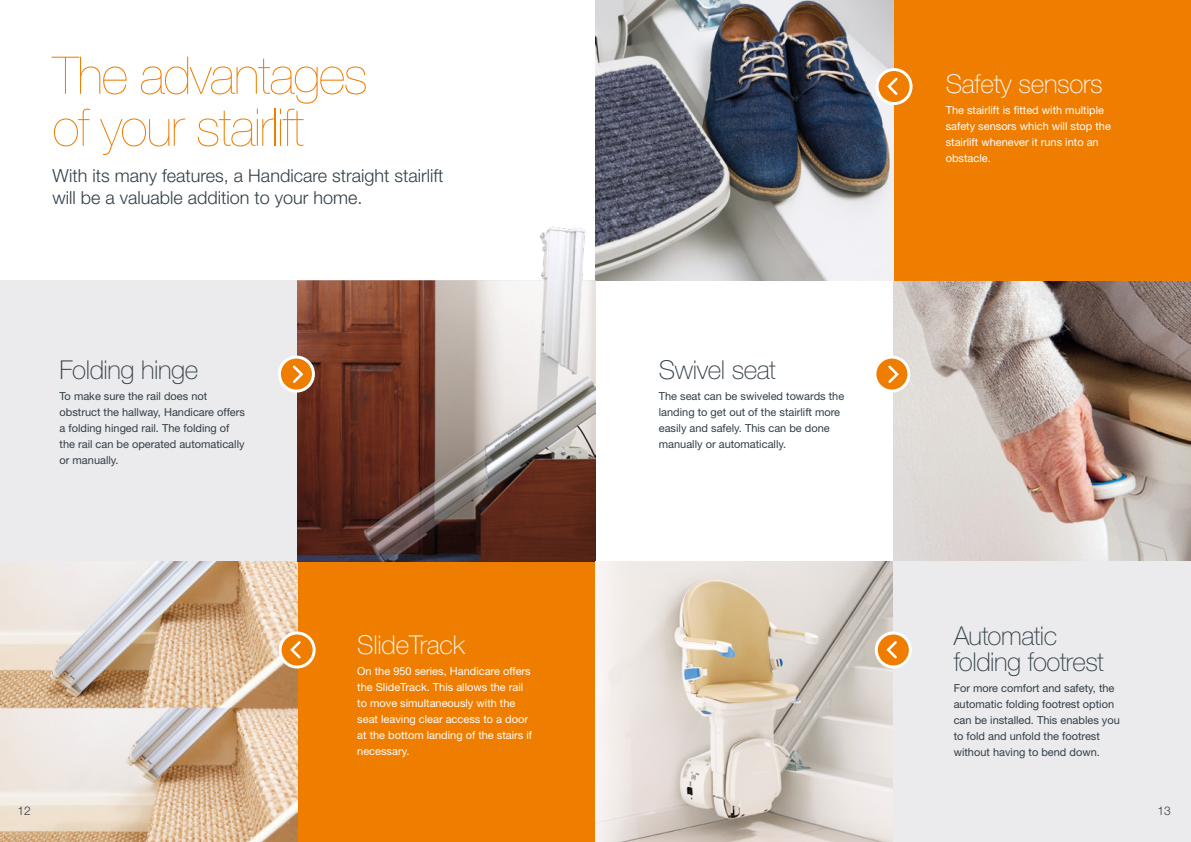
<style>
.page{position:relative;width:1191px;height:842px;background:#fff}
.page>*{position:absolute;margin:0;border:0;box-sizing:border-box;transform-origin:0 0}
.t1{font:200 52px/52px "Helvetica Neue LT Std";letter-spacing:-.025em;color:#ef7d00}
.t2{font:100 26px/26px "Helvetica Neue LT Std";letter-spacing:-.02em;color:#303e47}
.t3{font:100 26px "Helvetica Neue LT Std";letter-spacing:-.01em;color:#fff}
.t4{font:300 18px/22px "Helvetica Neue LT Std";color:#303e47}
.t5{font:300 12px "Helvetica Neue LT Std";color:#303e47}
.t6{font:11px/16px "Helvetica Neue LT Std";color:#303e47}
.t7{font:11px/16px "Helvetica Neue LT Std";color:#fff}
</style>
<div class="page">
<img style="left:893px;top:280px;width:298px;height:281px">
<img style="left:0;top:561px;width:297px;height:281px">
<div style="left:297px;top:561px;width:298px;height:281px;background:#ef7d00"></div>
<div style="left:893px;top:0;width:298px;height:280px;background:#ef7d00"></div>
<div style="left:893px;top:561px;width:298px;height:281px;background:#ebeaec"></div>
<div style="left:0;top:280px;width:298px;height:281px;background:#ebeaec"></div>
<img style="left:595px;top:0;width:298px;height:280px">
<img style="left:297px;top:226px;width:298px;height:335px">
<img style="left:595px;top:561px;width:298px;height:281px">
<svg style="left:280px;top:633px;width:34px;height:34px"></svg>
<div style="left:279px;top:631px;width:37px;height:37px;border:3px solid #fff;border-radius:50%"></div>
<svg style="left:288px;top:639px;width:15px;height:22px"></svg>
<svg style="left:876px;top:633px;width:34px;height:34px"></svg>
<div style="left:874px;top:631px;width:38px;height:37px;border:3px solid #fff;border-radius:50%"></div>
<svg style="left:884px;top:639px;width:15px;height:22px"></svg>
<svg style="left:877px;top:70px;width:34px;height:34px"></svg>
<div style="left:875px;top:68px;width:37px;height:37px;border:3px solid #fff;border-radius:50%"></div>
<svg style="left:885px;top:75px;width:15px;height:22px"></svg>
<svg style="left:279px;top:357px;width:34px;height:34px"></svg>
<div style="left:278px;top:356px;width:37px;height:37px;border:3px solid #fff;border-radius:50%"></div>
<svg style="left:290px;top:363px;width:15px;height:22px"></svg>
<svg style="left:875px;top:357px;width:34px;height:34px"></svg>
<div style="left:873px;top:356px;width:37px;height:37px;border:3px solid #fff;border-radius:50%"></div>
<svg style="left:886px;top:363px;width:14px;height:22px"></svg>
<h1 class="t1" style="left:52px;top:49px;width:317px">The advantages of your stairlift</h1>
<h3 class="t4" style="left:52px;top:164px;width:392px">With its many features, a Handicare straight stairlift will be a valuable addition to your home.</h3>
<h2 class="t2" style="left:60px;top:356px;width:140px">Folding hinge</h2>
<p class="t6" style="left:60px;top:388px;width:187px">To make sure the rail does not obstruct the hallway, Handicare offers a folding hinged rail. The folding of the rail can be operated automatically or manually.</p>
<p class="t5" style="left:17px;top:803px;width:15px">12</p>
<h2 class="t3" style="left:357px;top:629px;width:109px">SlideTrack</h2>
<p class="t7" style="left:357px;top:662px;width:176px">On the 950 series, Handicare offers the SlideTrack. This allows the rail to move simultaneously with the seat leaving clear access to a door at the bottom landing of the stairs if necessary.</p>
<h2 class="t2" style="left:659px;top:356px;width:119px">Swivel seat</h2>
<p class="t6" style="left:659px;top:388px;width:187px">The seat can be swiveled towards the landing to get out of the stairlift more easily and safely. This can be done manually or automatically.</p>
<h2 class="t3" style="left:945px;top:69px;width:158px">Safety sensors</h2>
<p class="t7" style="left:945px;top:102px;width:167px">The stairlift is fitted with multiple safety sensors which will stop the stairlift whenever it runs into an obstacle.</p>
<h2 class="t2" style="left:953px;top:623px;width:152px">Automatic folding footrest</h2>
<p class="t6" style="left:953px;top:680px;width:168px">For more comfort and safety, the automatic folding footrest option can be installed. This enables you to fold and unfold the footrest without having to bend down.</p>
<p class="t5" style="left:1157px;top:803px;width:15px">13</p>
</div>
